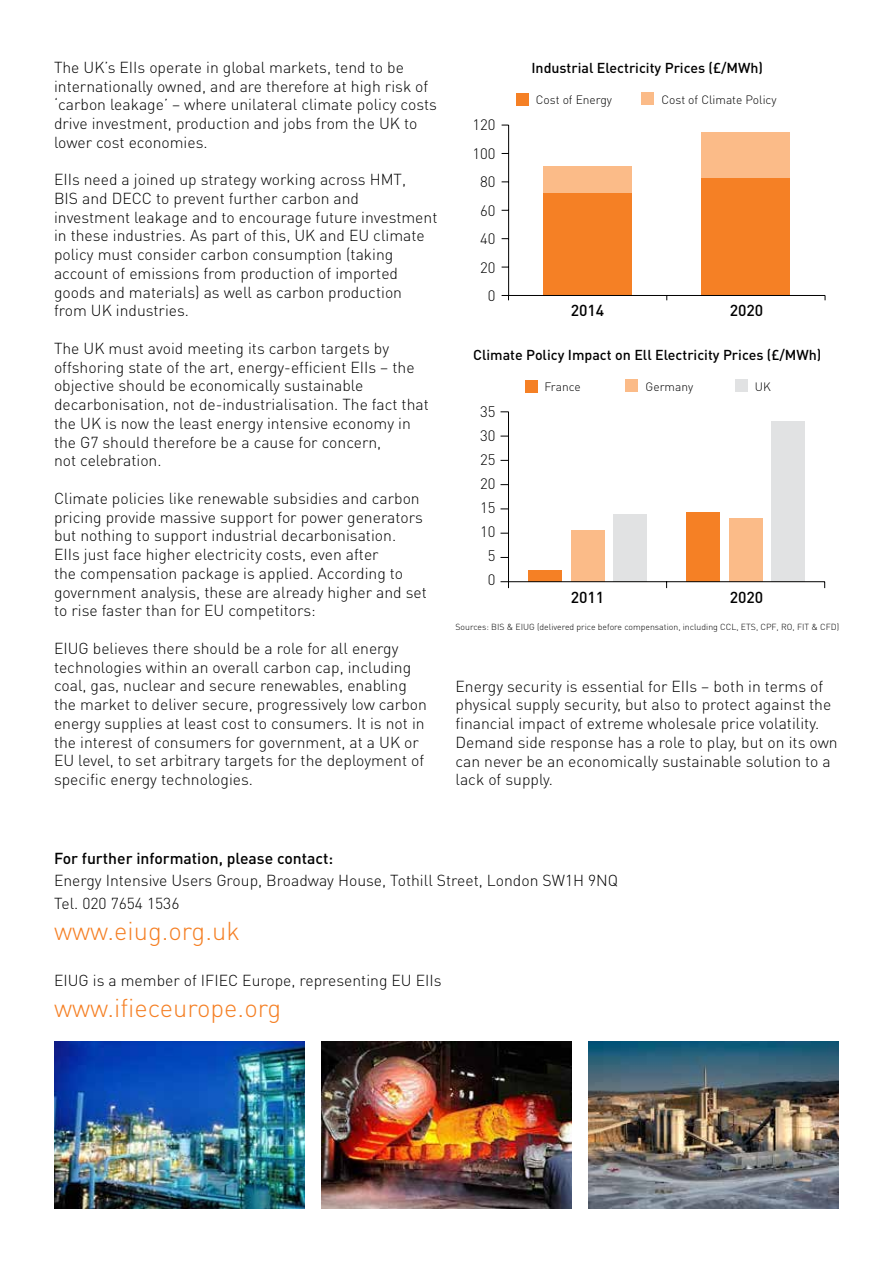
<style>
.page{position:relative;width:893px;height:1263px;background:#fff}
.page>*{position:absolute;margin:0;border:0;box-sizing:border-box;transform-origin:0 0}
.t1{font:300 25.5px "DINOT";color:#f58025}
.t2{font:300 15.75px/18.8px "DINOT";color:#000}
.t3{font:500 15.75px "DINOT";color:#000}
.t4{font:300 15px/24px "DINOT";color:#000;text-align:right}
.t5{font:500 14.25px "DINOT";color:#000}
.t6{font:300 12px "DINOT";color:#000}
.t7{font:300 8.7px "DINOT";color:#000}
</style>
<div class="page">
<div style="left:613px;top:514px;width:34px;height:68px;background:#e1e2e3"></div>
<div style="left:771px;top:421px;width:34px;height:161px;background:#e1e2e3"></div>
<div style="left:571px;top:530px;width:33px;height:52px;background:#fbbb88"></div>
<div style="left:729px;top:518px;width:33px;height:64px;background:#fbbb88"></div>
<div style="left:529px;top:570px;width:33px;height:12px;background:#f58025"></div>
<div style="left:687px;top:512px;width:33px;height:70px;background:#f58025"></div>
<img style="left:54px;top:1041px;width:251px;height:168px">
<img style="left:588px;top:1041px;width:251px;height:168px">
<img style="left:321px;top:1041px;width:251px;height:168px">
<hr style="left:508px;top:125px;width:1px;height:170px;background:#000">
<div style="left:543px;top:167px;width:89px;height:29px;background:#fbbb88"></div>
<div style="left:702px;top:132px;width:88px;height:47px;background:#fbbb88"></div>
<div style="left:543px;top:193px;width:89px;height:102px;background:#f58025"></div>
<div style="left:702px;top:178px;width:88px;height:117px;background:#f58025"></div>
<hr style="left:508px;top:295px;width:317px;height:1px;background:#000">
<div style="left:516px;top:93px;width:13px;height:13px;background:#f58025"></div>
<div style="left:641px;top:92px;width:13px;height:13px;background:#fbbb88"></div>
<div style="left:525px;top:380px;width:13px;height:13px;background:#f58025"></div>
<div style="left:625px;top:379px;width:13px;height:13px;background:#fbbb88"></div>
<div style="left:735px;top:379px;width:12px;height:13px;background:#e1e2e3"></div>
<hr style="left:508px;top:581px;width:317px;height:1px;background:#000">
<hr style="left:508px;top:412px;width:1px;height:170px;background:#000">
<svg style="left:500px;top:581px;width:9px;height:7px"></svg>
<p class="t2" style="left:54px;top:57px;width:384px">The UK’s EIIs operate in global markets, tend to be internationally owned, and are therefore at high risk of ‘carbon leakage’ – where unilateral climate policy costs drive investment, production and jobs from the UK to lower cost economies.</p>
<p class="t2" style="left:54px;top:170px;width:385px">EIIs need a joined up strategy working across HMT,<br>BIS and DECC to prevent further carbon and investment leakage and to encourage future investment in these industries. As part of this, UK and EU climate policy must consider carbon consumption (taking account of emissions from production of imported goods and materials) as well as carbon production from UK industries.</p>
<p class="t2" style="left:54px;top:338px;width:376px">The UK must avoid meeting its carbon targets by offshoring state of the art, energy-efficient EIIs – the objective should be economically sustainable decarbonisation, not de-industrialisation. The fact that the UK is now the least energy intensive economy in the G7 should therefore be a cause for concern,<br>not celebration.</p>
<p class="t2" style="left:54px;top:488px;width:374px">Climate policies like renewable subsidies and carbon pricing provide massive support for power generators but nothing to support industrial decarbonisation.<br>EIIs just face higher electricity costs, even after<br>the compensation package is applied. According to government analysis, these are already higher and set to rise faster than for EU competitors:</p>
<p class="t2" style="left:54px;top:638px;width:374px">EIUG believes there should be a role for all energy technologies within an overall carbon cap, including coal, gas, nuclear and secure renewables, enabling the market to deliver secure, progressively low carbon energy supplies at least cost to consumers. It is not in the interest of consumers for government, at a UK or EU level, to set arbitrary targets for the deployment of specific energy technologies.</p>
<p class="t4" style="left:472px;top:110px;width:25px;line-height:28.5px">120<br>100<br>80<br>60<br>40<br>20<br>0</p>
<p class="t5" style="left:531px;top:59px;width:233px">Industrial Electricity Prices (£/MWh)</p>
<p class="t6" style="left:536px;top:91px;width:78px">Cost of Energy</p>
<p class="t6" style="left:661px;top:91px;width:117px">Cost of Climate Policy</p>
<p class="t3" style="left:571px;top:299px;width:35px">2014</p>
<p class="t3" style="left:730px;top:299px;width:35px">2020</p>
<p class="t5" style="left:473px;top:346px;width:350px">Climate Policy Impact on Ell Electricity Prices (£/MWh)</p>
<p class="t6" style="left:544px;top:378px;width:38px">France</p>
<p class="t6" style="left:646px;top:378px;width:49px">Germany</p>
<p class="t6" style="left:755px;top:378px;width:17px">UK</p>
<p class="t4" style="left:480px;top:399px;width:17px;text-align:center">35<br>30<br>25<br>20<br>15<br>10<br>5<br>0</p>
<p class="t3" style="left:571px;top:586px;width:35px">2011</p>
<p class="t3" style="left:730px;top:586px;width:35px">2020</p>
<p class="t7" style="left:455px;top:621px;width:385px">Sources: BIS &amp; EIUG (delivered price before compensation, including CCL, ETS, CPF, RO, FIT &amp; CFD)</p>
<p class="t2" style="left:455px;top:676px;width:384px">Energy security is essential for EIIs – both in terms of physical supply security, but also to protect against the financial impact of extreme wholesale price volatility.<br>Demand side response has a role to play, but on its own can never be an economically sustainable solution to a lack of supply.</p>
<p class="t3" style="left:54px;top:847px;width:281px">For further information, please contact:</p>
<p class="t2" style="left:54px;top:868px;width:566px;line-height:22.5px">Energy Intensive Users Group, Broadway House, Tothill Street, London SW1H 9NQ<br>Tel. 020 7654 1536</p>
<h1 class="t1" style="left:54px;top:913px;width:187px">www.eiug.org.uk</h1>
<p class="t2" style="left:54px;top:970px;width:389px">EIUG is a member of IFIEC Europe, representing EU EIIs</p>
<h1 class="t1" style="left:54px;top:991px;width:229px">www.ifieceurope.org</h1>
</div>
